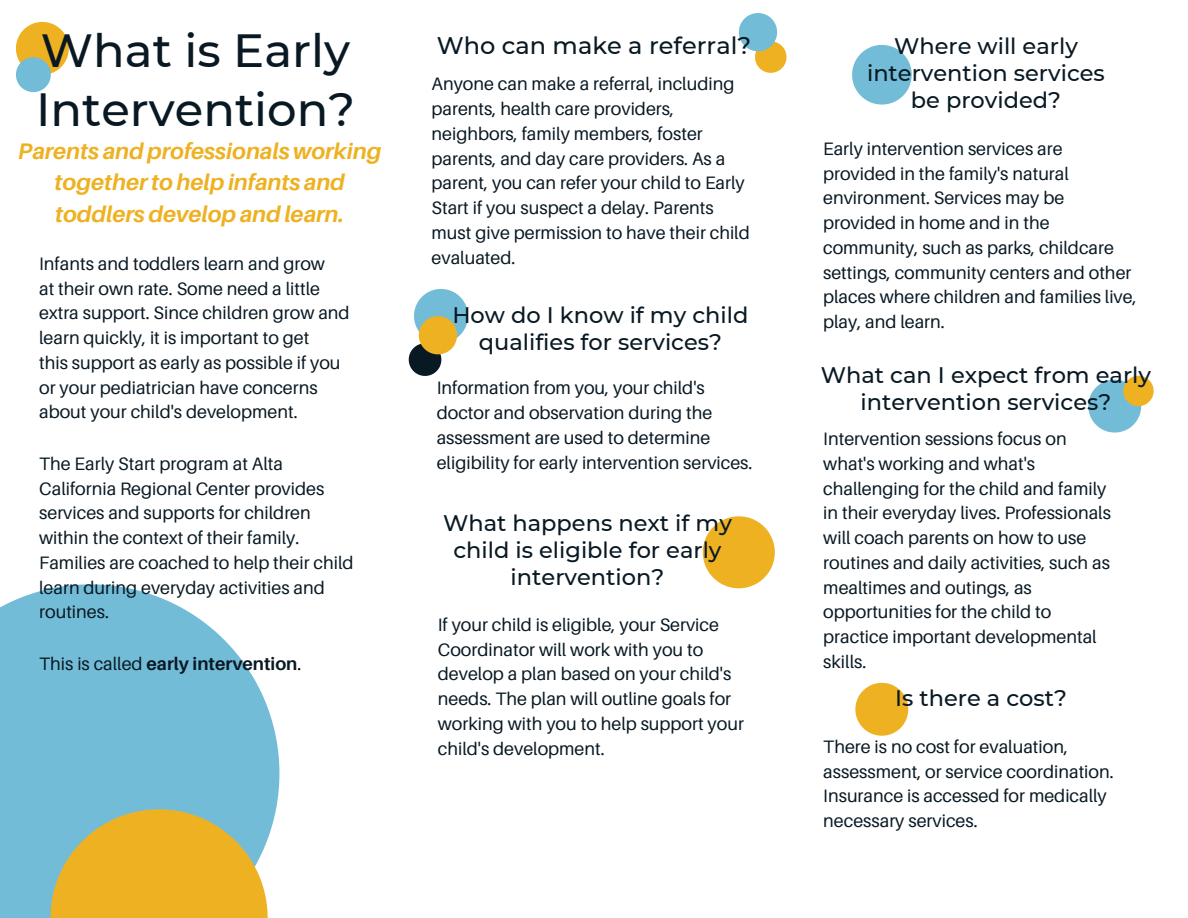
<style>
.page{position:relative;width:1188px;height:918px;background:#fff}
.page>*{position:absolute;margin:0;border:0;box-sizing:border-box;transform-origin:0 0}
.t1{font:500 46.5px/58.5px "Montserrat";color:#091923}
.t2{font:500 24px "Montserrat";color:#091923}
.t3{font:500 22.5px/27px "Montserrat";color:#091923;text-align:center}
.t4{font:italic 700 22.5px/31.5px "Aileron";color:#eeb121;text-align:center}
.t5{font:18px/24.8px "Aileron";color:#091923}
.t6{font:700 18px "Aileron";color:#091923}
.s1{font-weight:400}
.s2{font-weight:400;color:#000}
</style>
<div class="page">
<svg style="left:16px;top:22px;width:53px;height:70px"></svg>
<svg style="left:739px;top:13px;width:48px;height:60px"></svg>
<svg style="left:409px;top:289px;width:59px;height:87px"></svg>
<svg style="left:0;top:584px;width:279px;height:334px;background:#85c5dc"></svg>
<svg style="left:51px;top:809px;width:217px;height:109px;background:#d5b449"></svg>
<svg style="left:703px;top:516px;width:72px;height:72px"></svg>
<svg style="left:852px;top:45px;width:60px;height:60px"></svg>
<svg style="left:1088px;top:376px;width:66px;height:57px"></svg>
<svg style="left:855px;top:683px;width:53px;height:53px"></svg>
<h1 class="t1" style="left:36px;top:21px;width:320px">What is Early<br>Intervention?</h1>
<p class="t4" style="left:18px;top:135px;width:365px">Parents and professionals working together to help infants and toddlers develop and learn.</p>
<p class="t5" style="left:39px;top:251px;width:312px">Infants and toddlers learn and grow<br>at their own rate. Some need a little extra support. Since children grow and learn quickly, it is important to get<br>this support as early as possible if you or your pediatrician have concerns about your child's development.</p>
<p class="t5" style="left:39px;top:451px;width:316px">The Early Start program at Alta<br>California Regional Center provides services and supports for children within the context of their family.<br>Families are coached to help their child learn during everyday activities and routines.</p>
<p class="t6" style="left:39px;top:652px;width:264px"><span class="s1">This is called</span> early intervention<span class="s2">.</span></p>
<h2 class="t2" style="left:437px;top:30px;width:316px">Who can make a referral?</h2>
<p class="t5" style="left:432px;top:71px;width:320px">Anyone can make a referral, including parents, health care providers, neighbors, family members, foster parents, and day care providers. As a parent, you can refer your child to Early Start if you suspect a delay. Parents must give permission to have their child evaluated.</p>
<p class="t3" style="left:452px;top:301px;width:298px">How do I know if my child qualifies for services?</p>
<p class="t5" style="left:437px;top:375px;width:317px">Information from you, your child's doctor and observation during the assessment are used to determine eligibility for early intervention services.</p>
<p class="t3" style="left:443px;top:509px;width:290px">What happens next if my child is eligible for early intervention?</p>
<p class="t5" style="left:438px;top:612px;width:308px">If your child is eligible, your Service Coordinator will work with you to develop a plan based on your child's needs. The plan will outline goals for working with you to help support your child's development.</p>
<p class="t3" style="left:867px;top:33px;width:239px">Where will early intervention services be provided?</p>
<p class="t5" style="left:823px;top:136px;width:315px">Early intervention services are provided in the family's natural environment. Services may be provided in home and in the community, such as parks, childcare settings, community centers and other places where children and families live, play, and learn.</p>
<p class="t3" style="left:821px;top:361px;width:332px">What can I expect from early intervention services?</p>
<p class="t5" style="left:823px;top:426px;width:289px">Intervention sessions focus on what's working and what's challenging for the child and family in their everyday lives. Professionals will coach parents on how to use routines and daily activities, such as mealtimes and outings, as opportunities for the child to practice important developmental skills.</p>
<p class="t3" style="left:895px;top:684px;width:173px">Is there a cost?</p>
<p class="t5" style="left:823px;top:734px;width:292px">There is no cost for evaluation, assessment, or service coordination.<br>Insurance is accessed for medically necessary services.</p>
</div>
